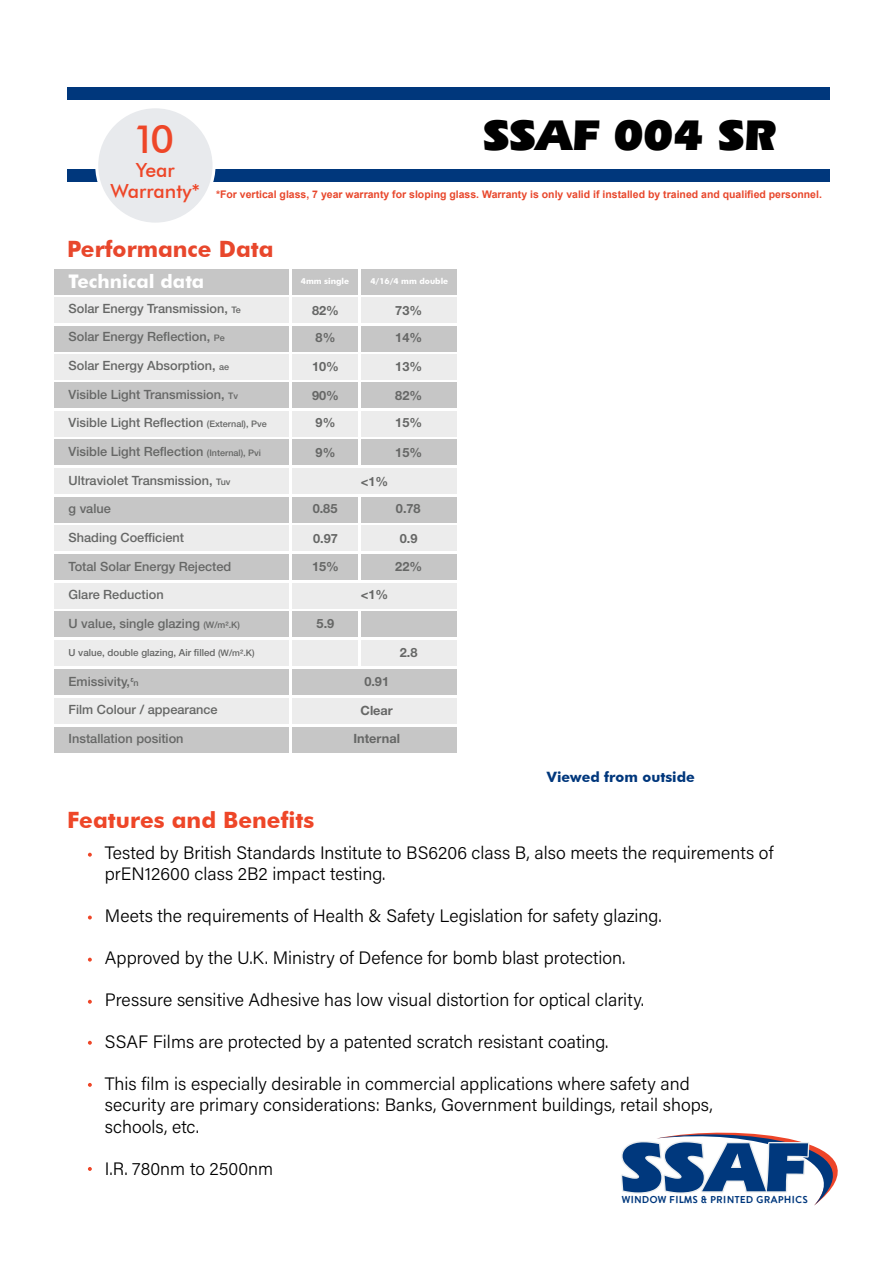
<style>
.page{position:relative;width:893px;height:1263px;background:#fff}
.page>*{position:absolute;margin:0;border:0;box-sizing:border-box;transform-origin:0 0}
.t1{font:900 45px "Eras IT Cby BT";color:#000}
.t2{font:500 39px "Futura BT";color:#ee4628}
.t3{font:700 22.5px "Futura BT";color:#ee4628}
.t4{font:700 22.5px "Futura BT";color:#e8472c}
.t5{font:500 19.5px/21px "Futura BT";color:#ee4628;text-align:center}
.t6{font:700 18.75px "Futura BT";color:#fff}
.t7{font:18px/21px "Acumin Variable Concept";color:#000}
.t8{font:700 14.25px "Futura BT";color:#00377c}
.t9{font:500 12.75px "Helvetica Neue LT Std";color:#666766}
.t10{font:700 12.75px/27.8px "Helvetica Neue LT Std";color:#666766;text-align:center}
.t11{font:700 10.5px "Arial";color:#e8472c}
.t12{font:700 10.35px "Aron Grotesque";color:#00387d}
.t13{font:500 9.75px "Helvetica Neue LT Std";color:#666766}
.t14{font:700 8.25px "Futura BT";color:#fff}
.s1{font-size:9px}
</style>
<div class="page">
<div style="left:54px;top:468px;width:402px;height:26px;background:#ececec"></div>
<div style="left:54px;top:669px;width:402px;height:26px;background:#c6c6c6"></div>
<div style="left:54px;top:269px;width:402px;height:26px;background:#c6c6c6"></div>
<div style="left:54px;top:382px;width:402px;height:26px;background:#c6c6c6"></div>
<div style="left:54px;top:439px;width:402px;height:26px;background:#c6c6c6"></div>
<div style="left:54px;top:497px;width:402px;height:26px;background:#c6c6c6"></div>
<div style="left:54px;top:554px;width:402px;height:26px;background:#c6c6c6"></div>
<div style="left:54px;top:611px;width:402px;height:26px;background:#c6c6c6"></div>
<div style="left:54px;top:727px;width:402px;height:26px;background:#c6c6c6"></div>
<div style="left:54px;top:297px;width:402px;height:26px;background:#ececec"></div>
<div style="left:54px;top:326px;width:402px;height:26px;background:#c6c6c6"></div>
<div style="left:54px;top:354px;width:402px;height:26px;background:#ececec"></div>
<div style="left:54px;top:411px;width:402px;height:25px;background:#ececec"></div>
<div style="left:54px;top:525px;width:402px;height:26px;background:#ececec"></div>
<div style="left:54px;top:583px;width:402px;height:26px;background:#ececec"></div>
<div style="left:54px;top:640px;width:402px;height:26px;background:#ececec"></div>
<div style="left:54px;top:698px;width:402px;height:25px;background:#ececec"></div>
<div style="left:67px;top:87px;width:762px;height:13px;background:#00377c"></div>
<div style="left:67px;top:169px;width:762px;height:13px;background:#00377c"></div>
<div style="left:97px;top:107px;width:117px;height:117px;background:#e8eaed;border-radius:50%"></div>
<div style="left:95px;top:105px;width:121px;height:121px;border:3px solid #fff;border-radius:50%"></div>
<svg style="left:88px;top:853px;width:4px;height:4px"></svg>
<svg style="left:88px;top:915px;width:4px;height:4px"></svg>
<svg style="left:88px;top:958px;width:4px;height:3px"></svg>
<svg style="left:88px;top:1000px;width:4px;height:4px"></svg>
<svg style="left:88px;top:1041px;width:4px;height:4px"></svg>
<svg style="left:88px;top:1083px;width:4px;height:4px"></svg>
<svg style="left:88px;top:1167px;width:4px;height:4px"></svg>
<svg style="left:621px;top:1132px;width:217px;height:73px"></svg>
<hr style="left:289px;top:266px;width:3px;height:491px;background:#fff">
<hr style="left:358px;top:266px;width:3px;height:200px;background:#fff">
<hr style="left:358px;top:495px;width:3px;height:87px;background:#fff">
<hr style="left:358px;top:610px;width:3px;height:58px;background:#fff">
<h2 class="t2" style="left:133px;top:115px;width:43px">10</h2>
<h1 class="t1" style="left:483px;top:107px;width:295px">SSAF 004 SR</h1>
<p class="t11" style="left:216px;top:187px;width:607px">*For vertical glass, 7 year warranty for sloping glass. Warranty is only valid if installed by trained and qualified personnel.</p>
<p class="t5" style="left:111px;top:160px;width:91px">Year<br>Warranty*</p>
<p class="t4" style="left:67px;top:236px;width:208px">Performance Data</p>
<p class="t6" style="left:69px;top:270px;width:137px">Technical data</p>
<p class="t9" style="left:69px;top:301px;width:174px">Solar Energy Transmission, <span class="s1">Te</span></p>
<p class="t9" style="left:69px;top:329px;width:158px">Solar Energy Reflection, <span class="s1">Pe</span></p>
<p class="t9" style="left:69px;top:357px;width:162px">Solar Energy Absorption, <span class="s1">ae</span></p>
<p class="t9" style="left:69px;top:387px;width:171px">Visible Light Transmission, <span class="s1">Tv</span></p>
<p class="t9" style="left:69px;top:415px;width:200px">Visible Light Reflection <span class="s1">(External), Pve</span></p>
<p class="t9" style="left:69px;top:444px;width:194px">Visible Light Reflection <span class="s1">(Internal), Pvi</span></p>
<p class="t9" style="left:69px;top:472px;width:163px">Ultraviolet Transmission, <span class="s1">Tuv</span></p>
<p class="t9" style="left:69px;top:501px;width:44px">g value</p>
<p class="t9" style="left:69px;top:530px;width:117px">Shading Coefficient</p>
<p class="t9" style="left:69px;top:559px;width:164px">Total Solar Energy Rejected</p>
<p class="t9" style="left:69px;top:587px;width:97px">Glare Reduction</p>
<p class="t9" style="left:69px;top:616px;width:173px">U value, single glazing <span class="s1">(W/m².K)</span></p>
<p class="t13" style="left:69px;top:647px;width:187px">U value, double glazing, Air filled <span class="s1">(W/m².K)</span></p>
<p class="t9" style="left:69px;top:673px;width:72px">Emissivity, <span class="s1">n</span></p>
<p class="t9" style="left:69px;top:702px;width:151px">Film Colour / appearance</p>
<p class="t9" style="left:69px;top:731px;width:117px">Installation position</p>
<p class="t14" style="left:301px;top:276px;width:50px">4mm single</p>
<p class="t14" style="left:370px;top:276px;width:79px">4/16/4 mm double</p>
<p class="t10" style="left:312px;top:296px;width:28px">82%</p>
<p class="t10" style="left:395px;top:296px;width:28px">73%</p>
<p class="t10" style="left:316px;top:324px;width:21px">8%</p>
<p class="t10" style="left:395px;top:324px;width:28px">14%</p>
<p class="t10" style="left:312px;top:352px;width:28px">10%</p>
<p class="t10" style="left:395px;top:352px;width:28px">13%</p>
<p class="t10" style="left:312px;top:381px;width:28px">90%</p>
<p class="t10" style="left:395px;top:381px;width:28px">82%</p>
<p class="t10" style="left:316px;top:408px;width:21px">9%</p>
<p class="t10" style="left:395px;top:408px;width:28px">15%</p>
<p class="t10" style="left:316px;top:438px;width:21px">9%</p>
<p class="t10" style="left:395px;top:438px;width:28px">15%</p>
<p class="t10" style="left:361px;top:467px;width:29px">&lt;1%</p>
<p class="t10" style="left:313px;top:495px;width:26px">0.85</p>
<p class="t10" style="left:396px;top:495px;width:26px">0.78</p>
<p class="t10" style="left:313px;top:524px;width:26px">0.97</p>
<p class="t10" style="left:400px;top:524px;width:19px">0.9</p>
<p class="t10" style="left:312px;top:552px;width:28px">15%</p>
<p class="t10" style="left:395px;top:552px;width:28px">22%</p>
<p class="t10" style="left:361px;top:581px;width:29px">&lt;1%</p>
<p class="t10" style="left:317px;top:609px;width:19px">5.9</p>
<p class="t10" style="left:400px;top:638px;width:19px">2.8</p>
<p class="t10" style="left:364px;top:667px;width:26px">0.91</p>
<p class="t10" style="left:353px;top:696px;width:48px">Clear<br>Internal</p>
<p class="t3" style="left:67px;top:806px;width:249px">Features and Benefits</p>
<p class="t8" style="left:547px;top:768px;width:149px">Viewed from outside</p>
<p class="t7" style="left:105px;top:842px;width:670px">Tested by British Standards Institute to BS6206 class B, also meets the requirements of prEN12600 class 2B2 impact testing.</p>
<p class="t7" style="left:105px;top:905px;width:558px">Meets the requirements of Health &amp; Safety Legislation for safety glazing.</p>
<p class="t7" style="left:105px;top:947px;width:522px">Approved by the U.K. Ministry of Defence for bomb blast protection.</p>
<p class="t7" style="left:105px;top:989px;width:541px">Pressure sensitive Adhesive has low visual distortion for optical clarity.</p>
<p class="t7" style="left:105px;top:1031px;width:505px">SSAF Films are protected by a patented scratch resistant coating.</p>
<p class="t7" style="left:105px;top:1073px;width:609px">This film is especially desirable in commercial applications where safety and security are primary considerations: Banks, Government buildings, retail shops, schools, etc.</p>
<p class="t7" style="left:105px;top:1157px;width:170px">I.R. 780nm to 2500nm</p>
<p class="t12" style="left:622px;top:1193px;width:187px">WINDOW FILMS &amp; PRINTED GRAPHICS</p>
</div>
